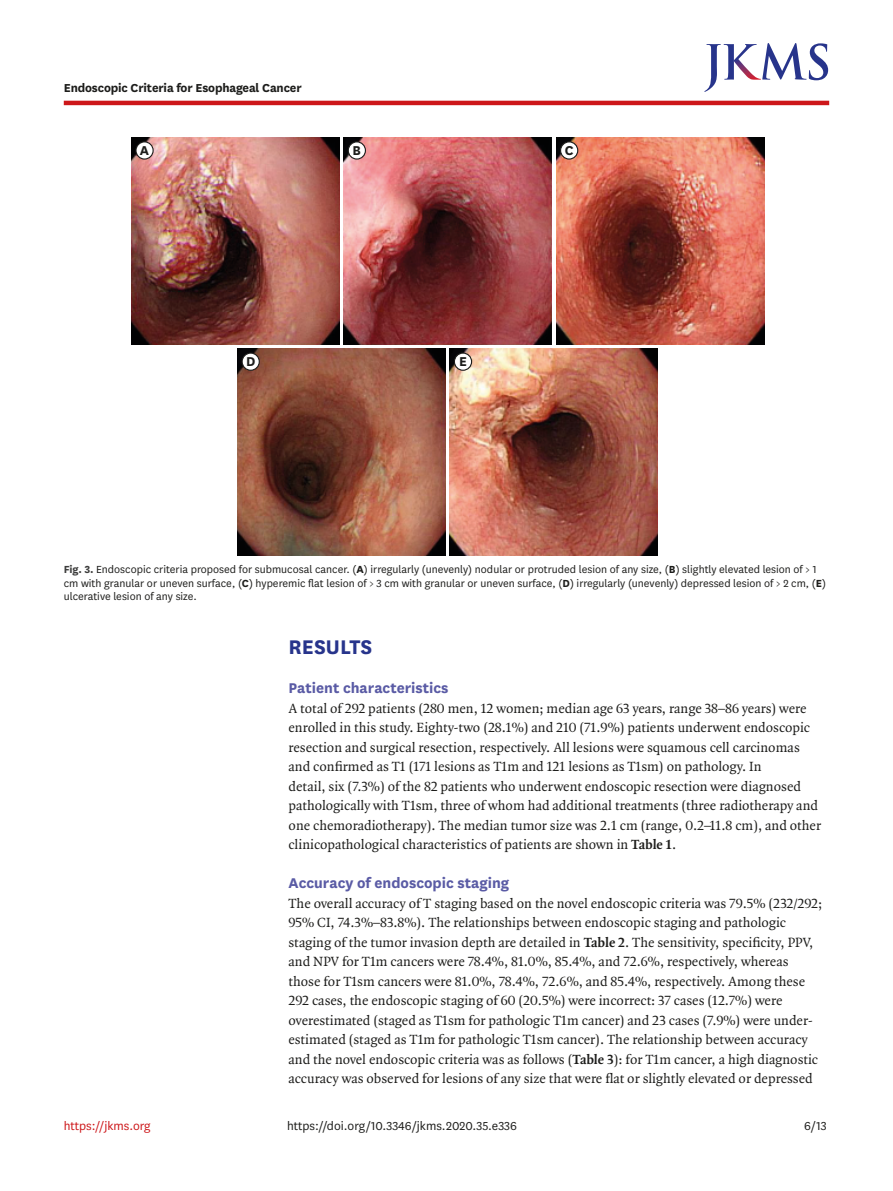
<style>
.page{position:relative;width:893px;height:1191px;background:#fff}
.page>*{position:absolute;margin:0;border:0;box-sizing:border-box;transform-origin:0 0}
.body_title1{font:700 23.1px "National";color:#27348b}
.body_title2{font:700 16.5px "National";color:#5a5ba5}
.body_title2_stacked{font:700 16.5px "National";color:#5a5ba5}
.t1{font:700 15px "National";color:#1d1d1b}
.body_p_first{font:14.25px/19.5px "Quadraat OT";color:#1d1d1b}
.doi_running_footer{font:13.5px "National";color:#1d1d1b}
.alt-title-type{font:700 13.5px "National";letter-spacing:-.01em;color:#1d1d1b}
.t2{font:13.5px "National";color:#cd171a}
.fig_caption{font:12px/13.5px "National";color:#1d1d1b}
.s1{font-weight:700;color:#3d3d3c}
.s2{font-weight:700}
</style>
<div class="page">
<hr style="left:64px;top:101px;width:765px;height:4px;background:#cd171a">
<svg style="left:704px;top:43px;width:124px;height:49px"></svg>
<img style="left:131px;top:137px;width:208px;height:207px">
<img style="left:344px;top:137px;width:208px;height:207px">
<img style="left:556px;top:137px;width:208px;height:207px">
<img style="left:238px;top:348px;width:208px;height:207px">
<img style="left:450px;top:348px;width:208px;height:207px">
<div style="left:348px;top:142px;width:17px;height:17px;background:#fff;border-radius:50%"></div>
<div style="left:348px;top:141px;width:18px;height:19px;border:1px solid #1d1d1b;border-radius:50%"></div>
<div style="left:136px;top:142px;width:17px;height:17px;background:#fff;border-radius:50%"></div>
<div style="left:135px;top:141px;width:19px;height:19px;border:1px solid #1d1d1b;border-radius:50%"></div>
<div style="left:561px;top:142px;width:17px;height:17px;background:#fff;border-radius:50%"></div>
<div style="left:560px;top:141px;width:18px;height:19px;border:1px solid #1d1d1b;border-radius:50%"></div>
<div style="left:242px;top:353px;width:17px;height:17px;background:#fff;border-radius:50%"></div>
<div style="left:242px;top:352px;width:18px;height:19px;border:1px solid #1d1d1b;border-radius:50%"></div>
<div style="left:454px;top:353px;width:18px;height:17px;background:#fff;border-radius:50%"></div>
<div style="left:454px;top:352px;width:18px;height:19px;border:1px solid #1d1d1b;border-radius:50%"></div>
<p class="alt-title-type" style="left:64px;top:78px;width:239px">Endoscopic Criteria for Esophageal Cancer</p>
<p class="t1" style="left:140px;top:139px;width:11px">A</p>
<p class="t1" style="left:353px;top:139px;width:10px">B</p>
<p class="t1" style="left:565px;top:139px;width:10px">C</p>
<p class="t1" style="left:246px;top:350px;width:11px">D</p>
<p class="t1" style="left:459px;top:350px;width:9px">E</p>
<p class="fig_caption" style="left:64px;top:562px;width:764px"><span class="s1">Fig. 3.</span> Endoscopic criteria proposed for submucosal cancer. (<span class="s2">A</span>) irregularly (unevenly) nodular or protruded lesion of any size, (<span class="s2">B</span>) slightly elevated lesion of &gt; 1 cm with granular or uneven surface, (<span class="s2">C</span>) hyperemic flat lesion of &gt; 3 cm with granular or uneven surface, (<span class="s2">D</span>) irregularly (unevenly) depressed lesion of &gt; 2 cm, (<span class="s2">E</span>) ulcerative lesion of any size.</p>
<p class="body_title1" style="left:289px;top:631px;width:85px">RESULTS</p>
<p class="body_title2_stacked" style="left:289px;top:676px;width:162px">Patient characteristics</p>
<p class="body_p_first" style="left:289px;top:698px;width:534px">A total of 292 patients (280 men, 12 women; median age 63 years, range 38–86 years) were enrolled in this study. Eighty-two (28.1%) and 210 (71.9%) patients underwent endoscopic resection and surgical resection, respectively. All lesions were squamous cell carcinomas and confirmed as T1 (171 lesions as T1m and 121 lesions as T1sm) on pathology. In<br>detail, six (7.3%) of the 82 patients who underwent endoscopic resection were diagnosed pathologically with T1sm, three of whom had additional treatments (three radiotherapy and one chemoradiotherapy). The median tumor size was 2.1 cm (range, 0.2–11.8 cm), and other clinicopathological characteristics of patients are shown in <span class="s2">Table 1</span>.</p>
<p class="body_title2" style="left:289px;top:871px;width:222px">Accuracy of endoscopic staging</p>
<p class="body_p_first" style="left:289px;top:893px;width:535px">The overall accuracy of T staging based on the novel endoscopic criteria was 79.5% (232/292; 95% CI, 74.3%–83.8%). The relationships between endoscopic staging and pathologic staging of the tumor invasion depth are detailed in <span class="s2">Table 2</span>. The sensitivity, specificity, PPV, and NPV for T1m cancers were 78.4%, 81.0%, 85.4%, and 72.6%, respectively, whereas those for T1sm cancers were 81.0%, 78.4%, 72.6%, and 85.4%, respectively. Among these 292 cases, the endoscopic staging of 60 (20.5%) were incorrect: 37 cases (12.7%) were overestimated (staged as T1sm for pathologic T1m cancer) and 23 cases (7.9%) were under&shy;estimated (staged as T1m for pathologic T1sm cancer). The relationship between accuracy and the novel endoscopic criteria was as follows (<span class="s2">Table 3</span>): for T1m cancer, a high diagnostic accuracy was observed for lesions of any size that were flat or slightly elevated or depressed</p>
<p class="t2" style="left:64px;top:1116px;width:88px">https://jkms.org</p>
<p class="doi_running_footer" style="left:287px;top:1116px;width:231px">https://doi.org/10.3346/jkms.2020.35.e336</p>
<p class="doi_running_footer" style="left:804px;top:1116px;width:24px">6/13</p>
</div>
